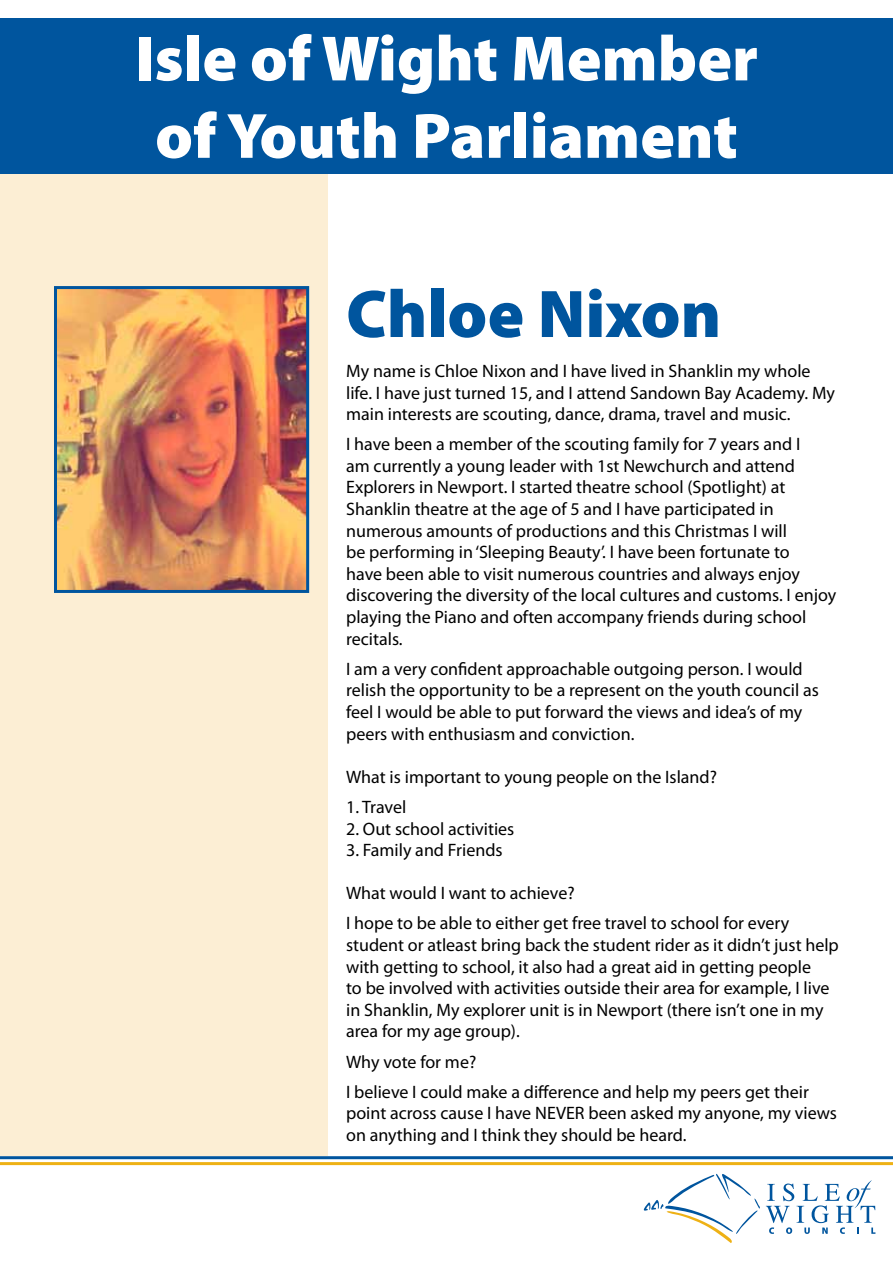
<style>
.page{position:relative;width:893px;height:1263px;background:#fff}
.page>*{position:absolute;margin:0;border:0;box-sizing:border-box;transform-origin:0 0}
.t1{font:900 67.95px "Myriad Pro";color:#00559e}
.t2{font:900 64.5px/77.4px "Myriad Pro";color:#fff;text-align:center}
.t3{font:18px/21.6px "Myriad Pro";color:#000}
</style>
<div class="page">
<svg style="left:644px;top:1174px;width:116px;height:69px"></svg>
<svg style="left:766px;top:1180px;width:109px;height:54px"></svg>
<hr style="left:0;top:1156px;width:893px;height:3px;background:#00559e">
<hr style="left:0;top:1162px;width:893px;height:3px;background:#eeb115">
<div style="left:0;top:164px;width:327px;height:992px;background:#fceed4"></div>
<div style="left:0;top:18px;width:893px;height:155px;background:#00559e"></div>
<img style="left:58px;top:290px;width:247px;height:299px">
<div style="left:54px;top:286px;width:255px;height:307px;border:3px solid #00559e"></div>
<h2 class="t2" style="left:135px;top:17px;width:625px">Isle of Wight Member of Youth Parliament</h2>
<h1 class="t1" style="left:346px;top:269px;width:377px">Chloe Nixon</h1>
<p class="t3" style="left:346px;top:360px;width:490px">My name is Chloe Nixon and I have lived in Shanklin my whole life. I have just turned 15, and I attend Sandown Bay Academy. My main interests are scouting, dance, drama, travel and music.</p>
<p class="t3" style="left:346px;top:433px;width:492px">I have been a member of the scouting family for 7 years and I<br>am currently a young leader with 1st Newchurch and attend Explorers in Newport. I started theatre school (Spotlight) at Shanklin theatre at the age of 5 and I have participated in numerous amounts of productions and this Christmas I will<br>be performing in ‘Sleeping Beauty’. I have been fortunate to<br>have been able to visit numerous countries and always enjoy discovering the diversity of the local cultures and customs. I enjoy playing the Piano and often accompany friends during school recitals.</p>
<p class="t3" style="left:346px;top:658px;width:474px">I am a very confident approachable outgoing person. I would relish the opportunity to be a represent on the youth council as feel I would be able to put forward the views and idea’s of my peers with enthusiasm and conviction.</p>
<p class="t3" style="left:346px;top:766px;width:372px">What is important to young people on the Island?</p>
<p class="t3" style="left:346px;top:796px;width:62px">1. Travel</p>
<p class="t3" style="left:346px;top:817px;width:170px">2. Out school activities</p>
<p class="t3" style="left:346px;top:839px;width:158px">3. Family and Friends</p>
<p class="t3" style="left:346px;top:878px;width:445px;line-height:30.2px">What would I want to achieve?<br>I hope to be able to either get free travel to school for every</p>
<p class="t3" style="left:346px;top:934px;width:494px">student or atleast bring back the student rider as it didn’t just help with getting to school, it also had a great aid in getting people<br>to be involved with activities outside their area for example, I live in Shanklin, My explorer unit is in Newport (there isn’t one in my area for my age group).</p>
<p class="t3" style="left:346px;top:1046px;width:464px;line-height:30.2px">Why vote for me?<br>I believe I could make a difference and help my peers get their</p>
<p class="t3" style="left:346px;top:1102px;width:492px">point across cause I have NEVER been asked my anyone, my views on anything and I think they should be heard.</p>
</div>
